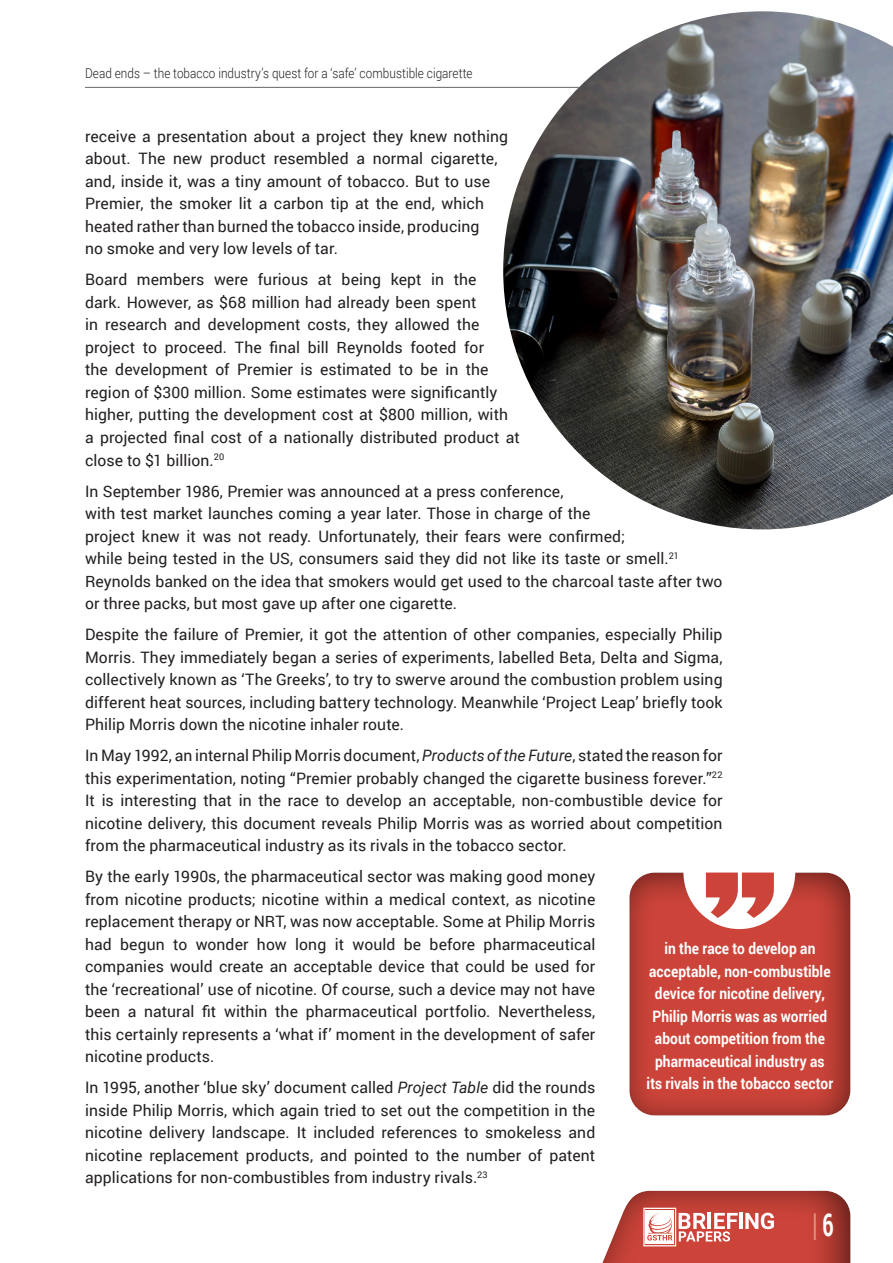
<style>
.page{position:relative;width:893px;height:1263px;background:#fff}
.page>*{position:absolute;margin:0;border:0;box-sizing:border-box;transform-origin:0 0}
.t1{font:700 31.5px "Roboto";color:#e29a86;scale:.62 1}
.t2{font:15.75px/22.5px "Roboto";letter-spacing:.005em;color:#231f20;text-align:justify}
.t3{font:700 15.75px/22.5px "Roboto";letter-spacing:.005em;color:#fff;text-align:center;scale:.87 1}
.t4{font:300 13.5px "Roboto";letter-spacing:.005em;color:#231f20;scale:.87 1}
.s1{font-style:italic}
.s2{color:#fff}
</style>
<div class="page">
<div style="left:569px;top:1184px;width:282px;height:79px;background:#231f20;opacity:.8"></div>
<svg style="left:572px;top:1191px;width:278px;height:72px"></svg>
<hr style="left:85px;top:87px;width:638px;height:1px;background:#6c6d70">
<img style="left:503px;top:11px;width:390px;height:518px">
<div style="left:626px;top:866px;width:225px;height:250px;background:#231f20;opacity:.6"></div>
<svg style="left:683px;top:872px;width:112px;height:57px"></svg>
<p class="t4" style="left:85px;top:64px;width:447px">Dead ends – the tobacco industry’s quest for a ‘safe’ combustible cigarette</p>
<p class="t2" style="left:85px;top:124px;width:424px;text-align:left">receive a presentation about a project they knew nothing about. The new product resembled a normal cigarette, and, inside it, was a tiny amount of tobacco. But to use Premier, the smoker lit a carbon tip at the end, which heated rather than burned the tobacco inside, producing<br>no smoke and very low levels of tar.</p>
<p class="t2" style="left:85px;top:268px;width:436px;text-align:left">Board members were furious at being kept in the<br>dark. However, as $68 million had already been spent<br>in research and development costs, they allowed the project to proceed. The final bill Reynolds footed for<br>the development of Premier is estimated to be in the region of $300 million. Some estimates were significantly higher, putting the development cost at $800 million, with a projected final cost of a nationally distributed product at close to $1 billion.<sup>20</sup></p>
<p class="t2" style="left:85px;top:479px;width:639px;text-align:left">In September 1986, Premier was announced at a press conference,<br>with test market launches coming a year later. Those in charge of the<br>project knew it was not ready. Unfortunately, their fears were confirmed;<br>while being tested in the US, consumers said they did not like its taste or smell.<sup>21<br></sup>Reynolds banked on the idea that smokers would get used to the charcoal taste after two or three packs, but most gave up after one cigarette.</p>
<p class="t2" style="left:85px;top:623px;width:639px">Despite the failure of Premier, it got the attention of other companies, especially Philip Morris. They immediately began a series of experiments, labelled Beta, Delta and Sigma, collectively known as ‘The Greeks’, to try to swerve around the combustion problem using different heat sources, including battery technology. Meanwhile ‘Project Leap’ briefly took Philip Morris down the nicotine inhaler route.</p>
<p class="t2" style="left:85px;top:744px;width:639px">In May 1992, an internal Philip Morris document, <span class="s1">Products of the Future</span>, stated the reason for this experimentation, noting “Premier probably changed the cigarette business forever.”<sup>22<br></sup>It is interesting that in the race to develop an acceptable, non-combustible device for nicotine delivery, this document reveals Philip Morris was as worried about competition from the pharmaceutical industry as its rivals in the tobacco sector.</p>
<p class="t2" style="left:85px;top:865px;width:512px">By the early 1990s, the pharmaceutical sector was making good money from nicotine products; nicotine within a medical context, as nicotine replacement therapy or NRT, was now acceptable. Some at Philip Morris had begun to wonder how long it would be before pharmaceutical companies would create an acceptable device that could be used for the ‘recreational’ use of nicotine. Of course, such a device may not have been a natural fit within the pharmaceutical portfolio. Nevertheless, this certainly represents a ‘what if’ moment in the development of safer nicotine products.</p>
<p class="t2" style="left:85px;top:1076px;width:512px">In 1995, another ‘blue sky’ document called <span class="s1">Project Table</span> did the rounds inside Philip Morris, which again tried to set out the competition in the nicotine delivery landscape. It included references to smokeless and nicotine replacement products, and pointed to the number of patent applications for non-combustibles from industry rivals.<sup>23</sup></p>
<p class="t3" style="left:647px;top:936px;width:216px">in the race to develop an acceptable, non-combustible device for nicotine delivery,<br>Philip Morris was as worried about competition from the pharmaceutical industry as its rivals in the tobacco sector</p>
<h1 class="t1" style="left:812px;top:1202px;width:35px">| <span class="s2">6</span></h1>
</div>
